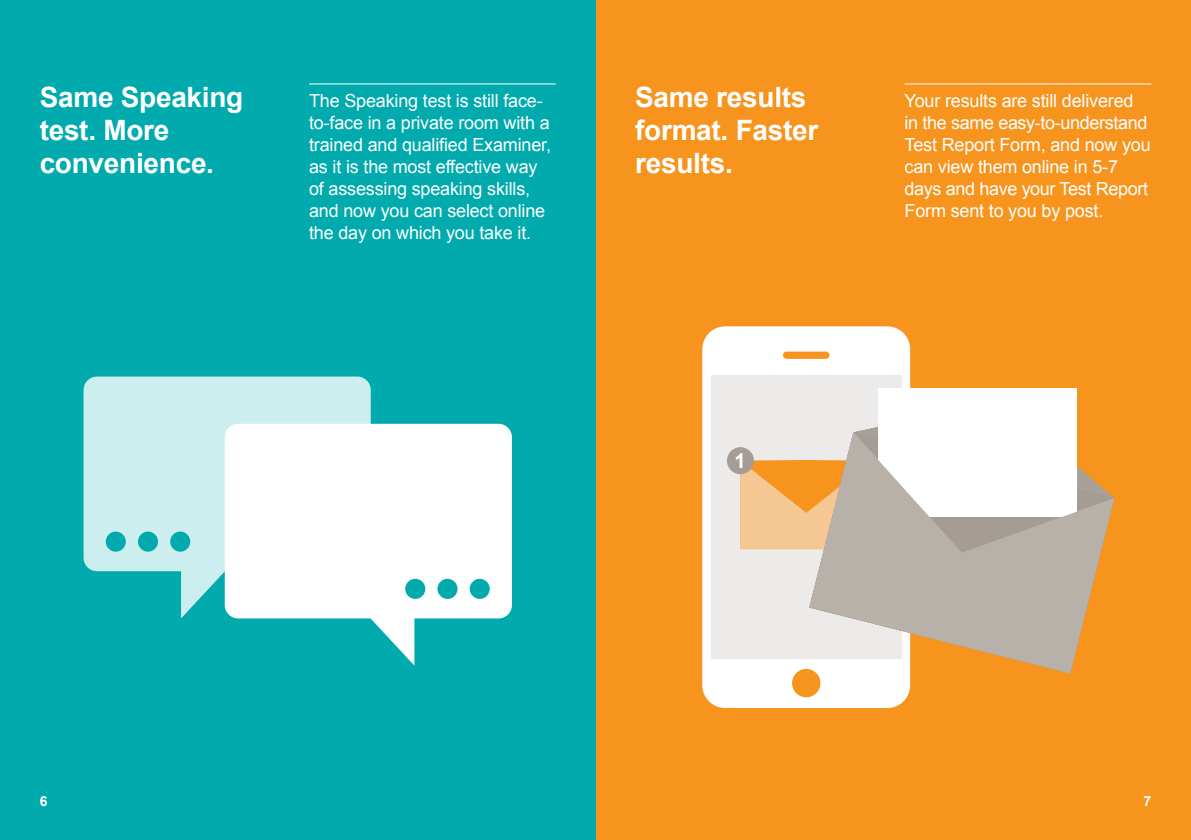
<style>
.page{position:relative;width:1191px;height:840px;background:#fff}
.page>*{position:absolute;margin:0;border:0;box-sizing:border-box;transform-origin:0 0}
.t1{font:700 28px/33px "Arial";letter-spacing:-.01em;color:#fff}
.t2{font:700 20.4px "Arial";color:#fff}
.t3{font:18px/22px "Arial";letter-spacing:-.01em;color:#fff}
.t4{font:700 14px "Arial";color:#fff}
</style>
<div class="page">
<div style="left:595px;top:0;width:596px;height:839px;background:#f7941d"></div>
<div style="left:0;top:0;width:595px;height:839px;background:#00aaad"></div>
<svg style="left:235px;top:423px;width:277px;height:242px;fill:#fff"></svg>
<div style="left:405px;top:578px;width:20px;height:20px;background:#00aaad;border-radius:50%"></div>
<div style="left:437px;top:578px;width:20px;height:20px;background:#00aaad;border-radius:50%"></div>
<div style="left:470px;top:578px;width:20px;height:20px;background:#00aaad;border-radius:50%"></div>
<svg style="left:84px;top:376px;width:287px;height:242px;background:#cfefef"></svg>
<div style="left:170px;top:531px;width:20px;height:20px;background:#00aaad;border-radius:50%"></div>
<div style="left:138px;top:531px;width:20px;height:20px;background:#00aaad;border-radius:50%"></div>
<div style="left:106px;top:531px;width:20px;height:20px;background:#00aaad;border-radius:50%"></div>
<div style="left:702px;top:326px;width:208px;height:381px;background:#fff;border-radius:23px"></div>
<div style="left:711px;top:375px;width:190px;height:283px;background:#edebea"></div>
<div style="left:783px;top:351px;width:46px;height:7px;background:#f7941d;border-radius:4px"></div>
<div style="left:792px;top:668px;width:28px;height:29px;background:#f7941d;border-radius:50%"></div>
<div style="left:727px;top:447px;width:27px;height:27px;background:#a59d95;border-radius:50%"></div>
<svg style="left:740px;top:427px;width:138px;height:246px"></svg>
<div style="left:878px;top:387px;width:199px;height:129px;background:#fff"></div>
<svg style="left:809px;top:432px;width:305px;height:241px;fill:#b7b1aa"></svg>
<hr style="left:904px;top:83px;width:247px;height:1px;background:#fff">
<hr style="left:309px;top:83px;width:247px;height:1px;background:#fff">
<h1 class="t1" style="left:40px;top:82px;width:205px">Same Speaking test. More convenience.</h1>
<p class="t3" style="left:309px;top:90px;width:243px">The Speaking test is still face&shy;to-face in a private room with a trained and qualified Examiner, as it is the most effective way of assessing speaking skills, and now you can select online the day on which you take it.</p>
<h1 class="t1" style="left:635px;top:82px;width:185px">Same results format. Faster results.</h1>
<p class="t2" style="left:734px;top:447px;width:13px">1</p>
<p class="t3" style="left:904px;top:90px;width:248px">Your results are still delivered in the same easy-to-understand<br>Test Report Form, and now you can view them online in 5-7 days and have your Test Report<br>Form sent to you by post.</p>
<p class="t4" style="left:40px;top:791px;width:9px">6</p>
<p class="t4" style="left:1143px;top:791px;width:9px">7</p>
</div>
